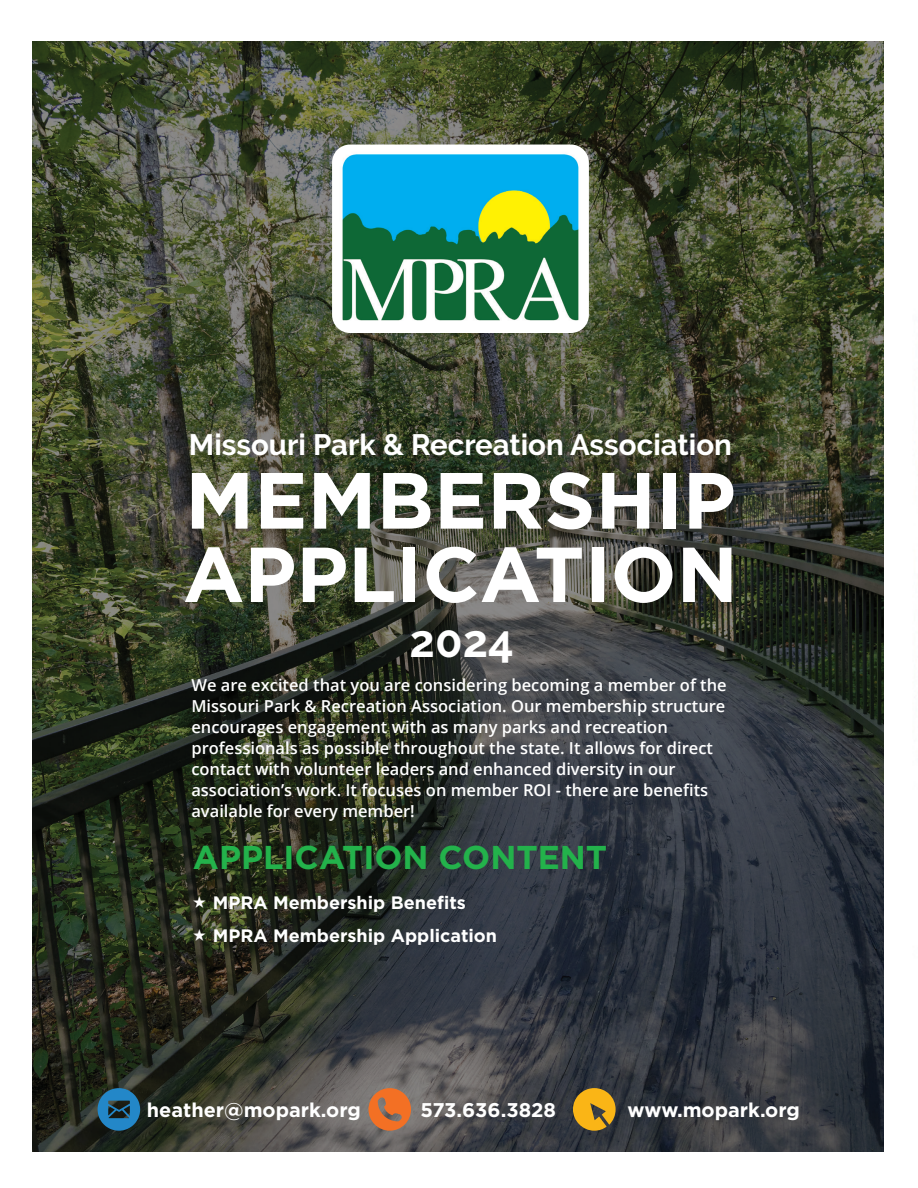
<style>
.page{position:relative;width:918px;height:1188px;background:#fff}
.page>*{position:absolute;margin:0;border:0;box-sizing:border-box;transform-origin:0 0}
.t1{font:700 79.5px "Gotham";color:#fff}
.t2{font:700 77.7px "Gotham";color:#fff}
.t3{font:700 45px "Raleway";color:#fff}
.t4{font:700 33px "Gotham";color:#23b24b}
.t5{font:700 29.4px "Raleway";color:#fff}
.t6{font:700 19.8px "Gotham";color:#fff}
.t7{font:700 18px/33px "Gotham";color:#fff}
.t8{font:600 16.5px/21px "Open Sans";color:#fff}
</style>
<div class="page">
<img style="left:32px;top:41px;width:852px;height:1111px">
<svg style="left:368px;top:1088px;width:43px;height:43px;background:#c8713f"></svg>
<svg style="left:98px;top:1088px;width:42px;height:43px;background:#216085"></svg>
<svg style="left:573px;top:1088px;width:43px;height:43px;background:#ba8c22"></svg>
<div style="left:332px;top:145px;width:257px;height:188px;background:#fff;border-radius:18px"></div>
<img style="left:335px;top:147px;width:251px;height:174px">
<svg style="left:193px;top:896px;width:13px;height:12px"></svg>
<svg style="left:193px;top:929px;width:13px;height:12px"></svg>
<h3 class="t5" style="left:189px;top:428px;width:545px">Missouri Park &amp; Recreation Association</h3>
<h1 class="t1" style="left:185px;top:448px;width:552px">MEMBERSHIP</h1>
<h2 class="t2" style="left:183px;top:523px;width:556px">APPLICATION</h2>
<h3 class="t3" style="left:410px;top:615px;width:106px">2024</h3>
<p class="t8" style="left:191px;top:674px;width:537px">We are excited that you are considering becoming a member of the Missouri Park &amp; Recreation Association. Our membership structure encourages engagement with as many parks and recreation professionals as possible throughout the state. It allows for direct contact with volunteer leaders and enhanced diversity in our association’s work. It focuses on member ROI - there are benefits available for every member!</p>
<h3 class="t4" style="left:193px;top:836px;width:416px">APPLICATION CONTENT</h3>
<p class="t7" style="left:213px;top:886px;width:286px">MPRA Membership Benefits<br>MPRA Membership Application</p>
<p class="t6" style="left:147px;top:1097px;width:215px">heather@mopark.org</p>
<p class="t6" style="left:420px;top:1097px;width:137px">573.636.3828</p>
<p class="t6" style="left:628px;top:1097px;width:174px">www.mopark.org</p>
</div>
